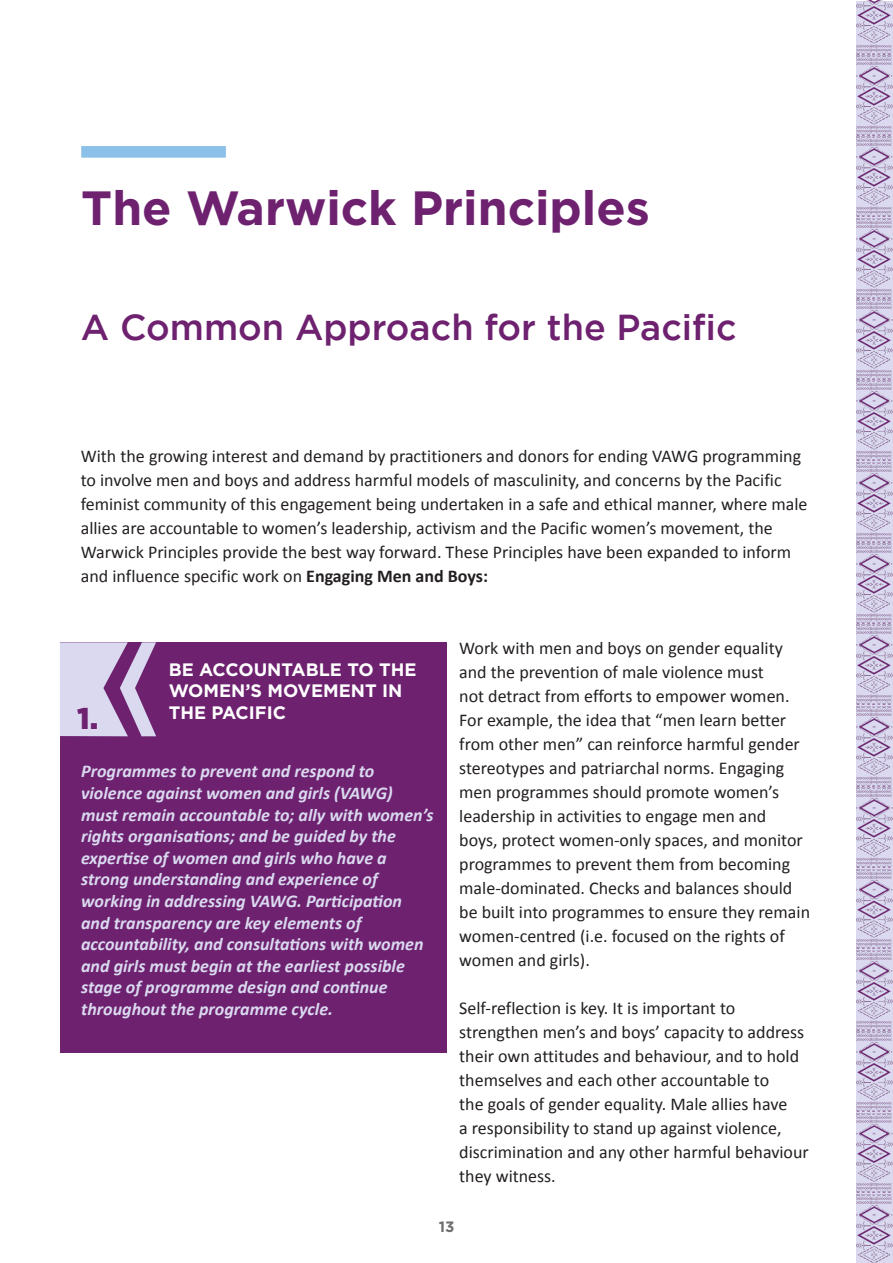
<style>
.page{position:relative;width:893px;height:1263px;background:#fff}
.page>*{position:absolute;margin:0;border:0;box-sizing:border-box;transform-origin:0 0}
.t1{font:700 48px "Gotham";color:#6d216f}
.t2{font:500 36px "Gotham";color:#6d216f}
.t3{font:900 30px "Gotham";color:#6d216f}
.Text_no_space{font:18px/24px "Calibri";color:#231f20}
.t4{font:italic 700 18px/21.6px "Calibri";color:#dad9ef}
.t5{font:700 18px/21.6px "Gotham";color:#fff}
.t6{font:700 15px "Gotham";color:#6d6e70}
.s1{font-weight:700}
</style>
<div class="page">
<img style="left:857px;top:137px;width:36px;height:161px">
<img style="left:857px;top:0;width:36px;height:54px">
<img style="left:857px;top:300px;width:36px;height:79px">
<img style="left:857px;top:56px;width:36px;height:79px">
<img style="left:857px;top:381px;width:36px;height:161px">
<img style="left:857px;top:625px;width:36px;height:161px">
<img style="left:857px;top:1113px;width:36px;height:150px">
<img style="left:857px;top:544px;width:36px;height:79px">
<img style="left:857px;top:869px;width:36px;height:161px">
<img style="left:857px;top:788px;width:36px;height:79px">
<img style="left:857px;top:1032px;width:36px;height:79px">
<div style="left:81px;top:146px;width:145px;height:12px;background:#8bc0e8"></div>
<div style="left:60px;top:642px;width:387px;height:410px;background:#6d216f"></div>
<svg style="left:60px;top:642px;width:96px;height:94px"></svg>
<p class="t1" style="left:81px;top:180px;width:570px">The Warwick Principles</p>
<p class="t2" style="left:81px;top:307px;width:657px">A Common Approach for the Pacific</p>
<p class="Text_no_space" style="left:81px;top:443px;width:728px">With the growing interest and demand by practitioners and donors for ending VAWG programming to involve men and boys and address harmful models of masculinity, and concerns by the Pacific feminist community of this engagement being undertaken in a safe and ethical manner, where male allies are accountable to women’s leadership, activism and the Pacific women’s movement, the Warwick Principles provide the best way forward. These Principles have been expanded to inform and influence specific work on <span class="s1">Engaging Men and Boys:</span></p>
<p class="t3" style="left:77px;top:701px;width:23px">1.</p>
<p class="t5" style="left:169px;top:658px;width:249px">BE ACCOUNTABLE TO THE<br>WOMEN’S MOVEMENT IN<br>THE PACIFIC</p>
<p class="t4" style="left:81px;top:760px;width:354px">Programmes to prevent and respond to violence against women and girls (VAWG) must remain accountable to; ally with women’s rights organisations; and be guided by the expertise of women and girls who have a strong understanding and experience of working in addressing VAWG. Participation and transparency are key elements of accountability, and consultations with women and girls must begin at the earliest possible stage of programme design and continue throughout the programme cycle.</p>
<p class="Text_no_space" style="left:459px;top:635px;width:352px">Work with men and boys on gender equality and the prevention of male violence must<br>not detract from efforts to empower women.<br>For example, the idea that “men learn better from other men” can reinforce harmful gender stereotypes and patriarchal norms. Engaging men programmes should promote women’s leadership in activities to engage men and<br>boys, protect women-only spaces, and monitor programmes to prevent them from becoming male-dominated. Checks and balances should be built into programmes to ensure they remain women-centred (i.e. focused on the rights of women and girls).</p>
<p class="Text_no_space" style="left:459px;top:995px;width:351px">Self-reflection is key. It is important to strengthen men’s and boys’ capacity to address their own attitudes and behaviour, and to hold themselves and each other accountable to<br>the goals of gender equality. Male allies have<br>a responsibility to stand up against violence, discrimination and any other harmful behaviour they witness.</p>
<p class="t6" style="left:439px;top:1218px;width:17px">13</p>
</div>
